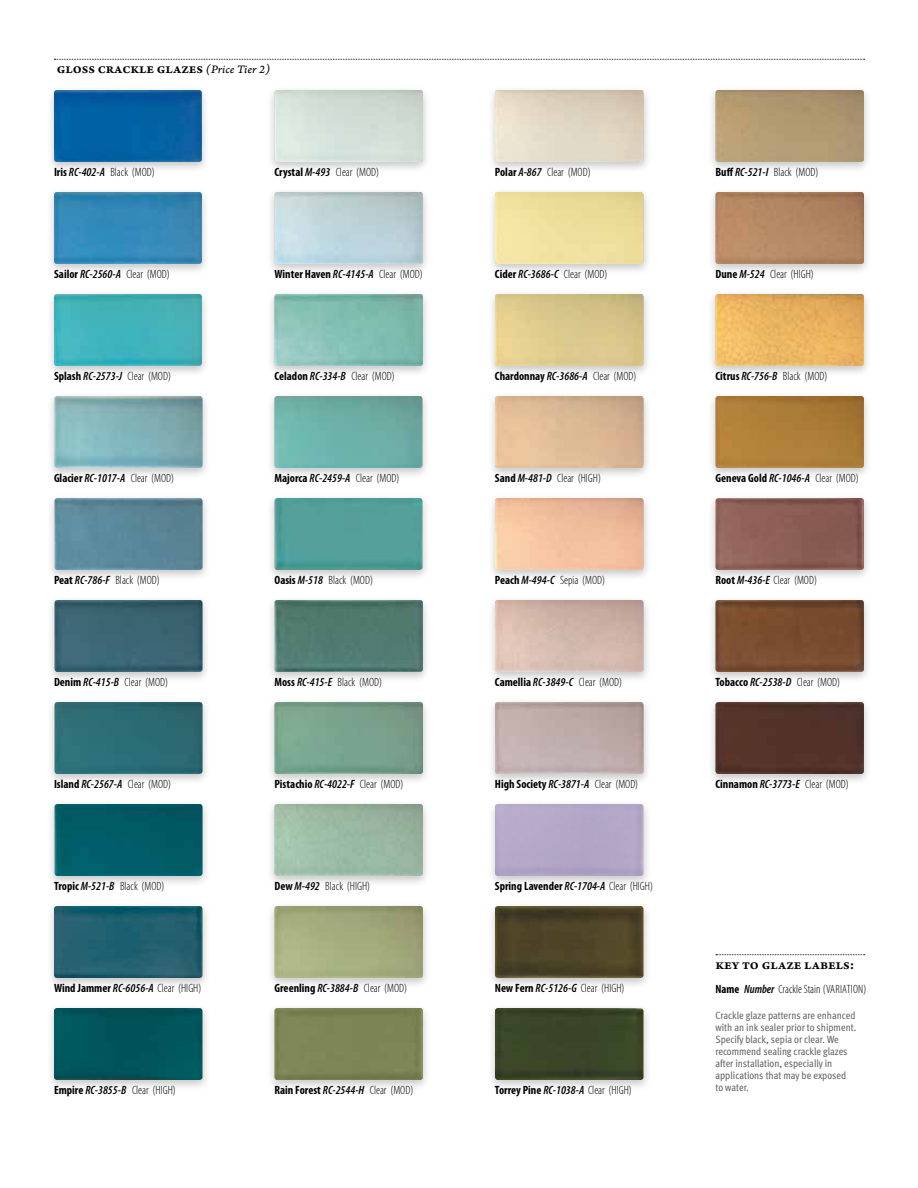
<style>
.page{position:relative;width:918px;height:1188px;background:#fff}
.page>*{position:absolute;margin:0;border:0;box-sizing:border-box;transform-origin:0 0}
.t1{font:15px "Arno Pro Smbd Sm Text";color:#000}
.t2{font:300 condensed 12px "Myriad Pro";color:#000}
.t3{font:700 condensed 12px "Myriad Pro";color:#000}
.t4{font:10.5px/12px "Meta Cond";color:#5e5e5f}
.s1{font-family:"Arno Pro Italic Caption";font-size:12px}
.s2{font-weight:700}
.s3{font-weight:600;font-style:italic}
.s4{font-weight:300}
</style>
<div class="page">
<svg style="left:54px;top:59px;width:811px;height:1px"></svg>
<svg style="left:716px;top:954px;width:149px;height:1px"></svg>
<div style="left:707px;top:493px;width:165px;height:88px;background:#000;opacity:.22"></div>
<img style="left:716px;top:498px;width:148px;height:72px">
<div style="left:487px;top:799px;width:165px;height:88px;background:#000;opacity:.22"></div>
<div style="left:495px;top:804px;width:149px;height:72px;background:#b3a7c7"></div>
<div style="left:487px;top:901px;width:165px;height:88px;background:#000;opacity:.22"></div>
<img style="left:495px;top:906px;width:149px;height:72px">
<div style="left:46px;top:901px;width:165px;height:88px;background:#000;opacity:.22"></div>
<img style="left:54px;top:906px;width:148px;height:72px">
<div style="left:46px;top:1003px;width:165px;height:88px;background:#000;opacity:.22"></div>
<img style="left:54px;top:1008px;width:148px;height:72px">
<div style="left:487px;top:1003px;width:165px;height:88px;background:#000;opacity:.22"></div>
<img style="left:495px;top:1008px;width:149px;height:72px">
<div style="left:707px;top:85px;width:165px;height:88px;background:#000;opacity:.22"></div>
<img style="left:716px;top:90px;width:148px;height:72px">
<div style="left:46px;top:595px;width:164px;height:88px;background:#000;opacity:.22"></div>
<img style="left:55px;top:600px;width:147px;height:72px">
<div style="left:46px;top:697px;width:164px;height:88px;background:#000;opacity:.22"></div>
<img style="left:55px;top:702px;width:147px;height:72px">
<div style="left:487px;top:391px;width:165px;height:88px;background:#000;opacity:.22"></div>
<img style="left:495px;top:396px;width:149px;height:72px">
<div style="left:487px;top:595px;width:165px;height:88px;background:#000;opacity:.22"></div>
<img style="left:495px;top:600px;width:149px;height:72px">
<div style="left:266px;top:799px;width:165px;height:88px;background:#000;opacity:.22"></div>
<img style="left:274px;top:804px;width:149px;height:72px">
<div style="left:266px;top:391px;width:164px;height:88px;background:#000;opacity:.22"></div>
<img style="left:274px;top:396px;width:148px;height:72px">
<div style="left:46px;top:187px;width:164px;height:88px;background:#000;opacity:.22"></div>
<img style="left:54px;top:192px;width:148px;height:72px">
<div style="left:266px;top:289px;width:165px;height:88px;background:#000;opacity:.22"></div>
<img style="left:274px;top:294px;width:149px;height:72px">
<div style="left:707px;top:187px;width:165px;height:88px;background:#000;opacity:.22"></div>
<img style="left:716px;top:192px;width:148px;height:72px">
<div style="left:46px;top:289px;width:164px;height:88px;background:#000;opacity:.22"></div>
<img style="left:54px;top:294px;width:148px;height:72px">
<div style="left:266px;top:595px;width:165px;height:88px;background:#000;opacity:.22"></div>
<img style="left:274px;top:600px;width:149px;height:72px">
<div style="left:707px;top:595px;width:165px;height:88px;background:#000;opacity:.22"></div>
<img style="left:716px;top:600px;width:148px;height:72px">
<div style="left:487px;top:289px;width:165px;height:88px;background:#000;opacity:.22"></div>
<img style="left:495px;top:294px;width:149px;height:72px">
<div style="left:707px;top:391px;width:165px;height:88px;background:#000;opacity:.22"></div>
<img style="left:716px;top:396px;width:148px;height:72px">
<div style="left:266px;top:493px;width:164px;height:88px;background:#000;opacity:.22"></div>
<img style="left:274px;top:498px;width:148px;height:72px">
<div style="left:46px;top:799px;width:164px;height:88px;background:#000;opacity:.22"></div>
<img style="left:55px;top:804px;width:147px;height:72px">
<div style="left:487px;top:187px;width:165px;height:88px;background:#000;opacity:.22"></div>
<img style="left:495px;top:192px;width:149px;height:72px">
<div style="left:46px;top:391px;width:164px;height:88px;background:#000;opacity:.22"></div>
<img style="left:55px;top:396px;width:147px;height:72px">
<div style="left:487px;top:493px;width:165px;height:88px;background:#000;opacity:.22"></div>
<img style="left:495px;top:498px;width:149px;height:72px">
<div style="left:707px;top:697px;width:165px;height:88px;background:#000;opacity:.22"></div>
<img style="left:716px;top:702px;width:148px;height:72px">
<div style="left:266px;top:901px;width:165px;height:88px;background:#000;opacity:.22"></div>
<img style="left:274px;top:906px;width:149px;height:72px">
<div style="left:46px;top:493px;width:164px;height:88px;background:#000;opacity:.22"></div>
<img style="left:55px;top:498px;width:147px;height:72px">
<div style="left:266px;top:187px;width:165px;height:88px;background:#000;opacity:.22"></div>
<img style="left:274px;top:192px;width:149px;height:72px">
<div style="left:707px;top:289px;width:165px;height:88px;background:#000;opacity:.22"></div>
<img style="left:716px;top:294px;width:148px;height:72px">
<div style="left:487px;top:697px;width:165px;height:88px;background:#000;opacity:.22"></div>
<img style="left:495px;top:702px;width:149px;height:72px">
<div style="left:266px;top:697px;width:165px;height:88px;background:#000;opacity:.22"></div>
<img style="left:274px;top:702px;width:149px;height:72px">
<div style="left:46px;top:85px;width:164px;height:88px;background:#000;opacity:.22"></div>
<img style="left:54px;top:90px;width:148px;height:72px">
<div style="left:487px;top:85px;width:165px;height:88px;background:#000;opacity:.22"></div>
<img style="left:495px;top:90px;width:149px;height:72px">
<div style="left:266px;top:85px;width:165px;height:88px;background:#000;opacity:.22"></div>
<img style="left:274px;top:90px;width:149px;height:72px">
<div style="left:266px;top:1003px;width:165px;height:88px;background:#000;opacity:.22"></div>
<img style="left:274px;top:1008px;width:149px;height:72px">
<p class="t1" style="left:57px;top:60px;width:215px">Gloss Crackle Glazes <span class="s1">(Price Tier 2)</span></p>
<p class="t2" style="left:54px;top:165px;width:102px"><span class="s2">Iris</span> <span class="s3">RC-402-A</span> Black (MOD)</p>
<p class="t2" style="left:274px;top:165px;width:106px"><span class="s2">Crystal</span> <span class="s3">M-493</span> Clear (MOD)</p>
<p class="t2" style="left:495px;top:165px;width:97px"><span class="s2">Polar</span> <span class="s3">A-867</span> Clear (MOD)</p>
<p class="t2" style="left:716px;top:165px;width:104px"><span class="s2">Buff</span> <span class="s3">RC-521-I</span> Black (MOD)</p>
<p class="t2" style="left:54px;top:267px;width:117px"><span class="s2">Sailor</span> <span class="s3">RC-2560-A</span> Clear (MOD)</p>
<p class="t3" style="left:274px;top:267px;width:150px">Winter Haven <span class="s3">RC-4145-A</span> <span class="s4">Clear (MOD)</span></p>
<p class="t2" style="left:495px;top:267px;width:114px"><span class="s2">Cider</span> <span class="s3">RC-3686-C</span> Clear (MOD)</p>
<p class="t2" style="left:716px;top:267px;width:100px"><span class="s2">Dune</span> <span class="s3">M-524</span> Clear (HIGH)</p>
<p class="t2" style="left:54px;top:369px;width:119px"><span class="s2">Splash</span> <span class="s3">RC-2573-J</span> Clear (MOD)</p>
<p class="t2" style="left:274px;top:369px;width:122px"><span class="s2">Celadon</span> <span class="s3">RC-334-B</span> Clear (MOD)</p>
<p class="t3" style="left:495px;top:369px;width:143px">Chardonnay <span class="s3">RC-3686-A</span> <span class="s4">Clear (MOD)</span></p>
<p class="t2" style="left:716px;top:369px;width:114px"><span class="s2">Citrus</span> <span class="s3">RC-756-B</span> Black (MOD)</p>
<p class="t2" style="left:54px;top:471px;width:122px"><span class="s2">Glacier</span> <span class="s3">RC-1017-A</span> Clear (MOD)</p>
<p class="t2" style="left:274px;top:471px;width:127px"><span class="s2">Majorca</span> <span class="s3">RC-2459-A</span> Clear (MOD)</p>
<p class="t2" style="left:495px;top:471px;width:108px"><span class="s2">Sand</span> <span class="s3">M-481-D</span> Clear (HIGH)</p>
<p class="t3" style="left:716px;top:471px;width:145px">Geneva Gold <span class="s3">RC-1046-A</span> <span class="s4">Clear (MOD)</span></p>
<p class="t2" style="left:54px;top:573px;width:107px"><span class="s2">Peat</span> <span class="s3">RC-786-F</span> Black (MOD)</p>
<p class="t2" style="left:274px;top:573px;width:100px"><span class="s2">Oasis</span> <span class="s3">M-518</span> Black (MOD)</p>
<p class="t2" style="left:495px;top:573px;width:112px"><span class="s2">Peach</span> <span class="s3">M-494-C</span> Sepia (MOD)</p>
<p class="t2" style="left:716px;top:573px;width:103px"><span class="s2">Root</span> <span class="s3">M-436-E</span> Clear (MOD)</p>
<p class="t2" style="left:54px;top:675px;width:116px"><span class="s2">Denim</span> <span class="s3">RC-415-B</span> Clear (MOD)</p>
<p class="t2" style="left:274px;top:675px;width:109px"><span class="s2">Moss</span> <span class="s3">RC-415-E</span> Black (MOD)</p>
<p class="t2" style="left:495px;top:675px;width:129px"><span class="s2">Camellia</span> <span class="s3">RC-3849-C</span> Clear (MOD)</p>
<p class="t2" style="left:716px;top:675px;width:126px"><span class="s2">Tobacco</span> <span class="s3">RC-2538-D</span> Clear (MOD)</p>
<p class="t2" style="left:54px;top:777px;width:119px"><span class="s2">Island</span> <span class="s3">RC-2567-A</span> Clear (MOD)</p>
<p class="t2" style="left:274px;top:777px;width:130px"><span class="s2">Pistachio</span> <span class="s3">RC-4022-F</span> Clear (MOD)</p>
<p class="t3" style="left:495px;top:777px;width:145px">High Society <span class="s3">RC-3871-A</span> <span class="s4">Clear (MOD)</span></p>
<p class="t2" style="left:716px;top:777px;width:135px"><span class="s2">Cinnamon</span> <span class="s3">RC-3773-E</span> Clear (MOD)</p>
<p class="t2" style="left:54px;top:879px;width:112px"><span class="s2">Tropic</span> <span class="s3">M-521-B</span> Black (MOD)</p>
<p class="t2" style="left:274px;top:879px;width:97px"><span class="s2">Dew</span> <span class="s3">M-492</span> Black (HIGH)</p>
<p class="t3" style="left:495px;top:879px;width:160px">Spring Lavender <span class="s3">RC-1704-A</span> <span class="s4">Clear (HIGH)</span></p>
<p class="t2" style="left:54px;top:981px;width:149px"><span class="s2">Wind Jammer</span> <span class="s3">RC-6056-A</span> Clear (HIGH)</p>
<p class="t2" style="left:274px;top:981px;width:134px"><span class="s2">Greenling</span> <span class="s3">RC-3884-B</span> Clear (MOD)</p>
<p class="t2" style="left:495px;top:981px;width:131px"><span class="s2">New Fern</span> <span class="s3">RC-5126-G</span> Clear (HIGH)</p>
<p class="t1" style="left:716px;top:955px;width:140px">Key to Glaze Labels:</p>
<p class="t2" style="left:716px;top:982px;width:152px"><span class="s2">Name</span> <span class="s3">Number</span> Crackle Stain (VARIATION)</p>
<p class="t2" style="left:54px;top:1083px;width:123px"><span class="s2">Empire</span> <span class="s3">RC-3855-B</span> Clear (HIGH)</p>
<p class="t3" style="left:274px;top:1083px;width:140px">Rain Forest <span class="s3">RC-2544-H</span> <span class="s4">Clear (MOD)</span></p>
<p class="t2" style="left:495px;top:1083px;width:139px"><span class="s2">Torrey Pine</span> <span class="s3">RC-1038-A</span> Clear (HIGH)</p>
<p class="t4" style="left:716px;top:1009px;width:142px">Crackle glaze patterns are enhanced with an ink sealer prior to shipment.<br>Specify black, sepia or clear. We recommend sealing crackle glazes after installation, especially in applications that may be exposed to water.</p>
</div>
